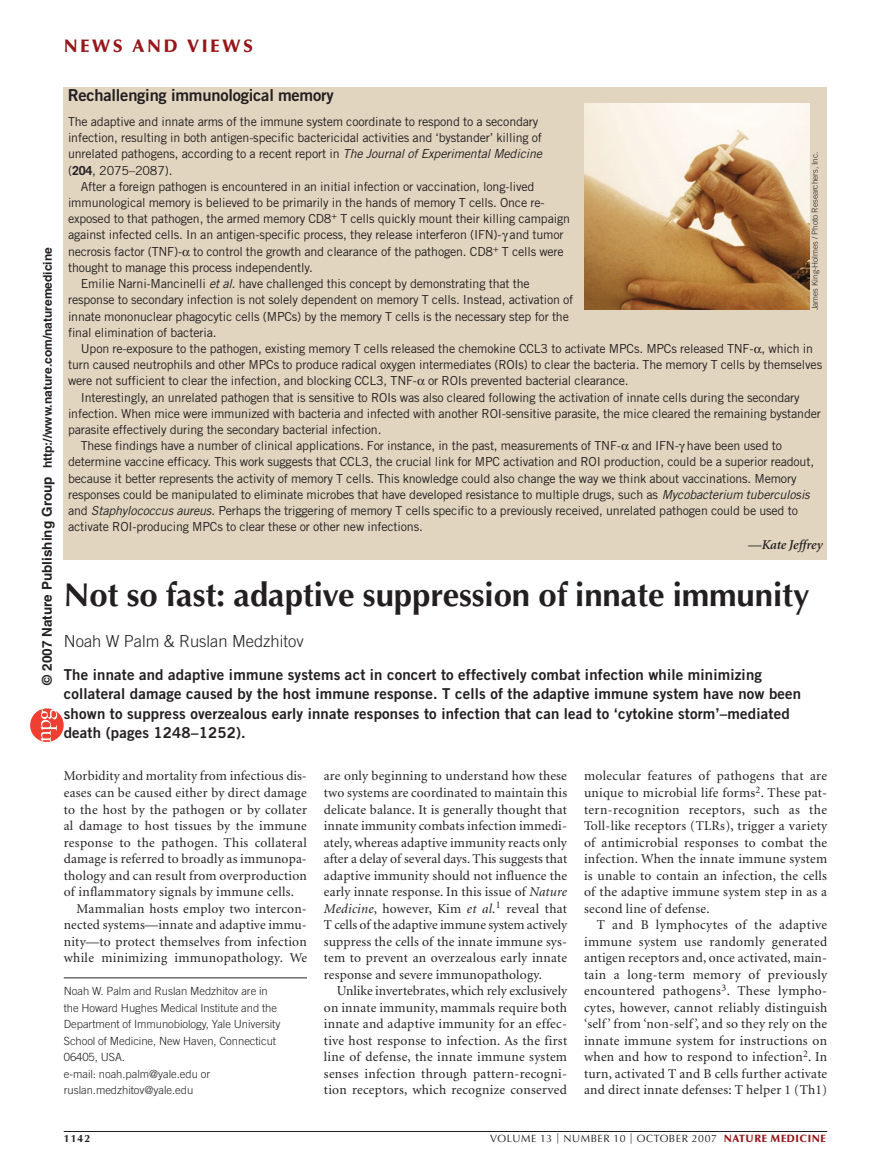
<style>
.page{position:relative;width:891px;height:1175px;background:#fff}
.page>*{position:absolute;margin:0;border:0;box-sizing:border-box;transform-origin:0 0}
.t1{font:700 33px "Optima";letter-spacing:-.005em;color:#231f20}
.t2{font:900 18px "Optima";letter-spacing:.15em;color:#961619}
.t3{font:16.5px "Trade Gothic Bold Two";letter-spacing:-.015em;color:#231f20}
.t4{font:300 16.5px "Trade Gothic";color:#231f20}
.t5{font:15px/19.5px "Trade Gothic Bold Two";letter-spacing:.01em;color:#231f20}
.t6{font:13.5px/16.5px "Minion";letter-spacing:.015em;color:#231f20;text-align:justify}
.t7{font:italic 600 13.5px "Minion";letter-spacing:-.005em;color:#231f20}
.t8{font:12.45px/16.2px "Trade Gothic";letter-spacing:-.015em;color:#231f20}
.t9{font:12px "Helvetica Bold 2";color:#231f1f}
.t10{font:300 11.25px/16.5px "Trade Gothic";letter-spacing:-.005em;color:#231f20}
.t11{font:10.5px "Optima";letter-spacing:.05em;color:#231f20}
.t12{font:700 10.5px "Optima";color:#231f20}
.t13{font:300 8.25px "Trade Gothic";letter-spacing:-.005em;color:#231f20}
.s1{font-size:13.5px}
.s2{font-family:"Helvetica";font-weight:700;font-size:13.5px}
.s3{font-style:italic}
.s4{font-weight:700}
.s5{font-weight:900;color:#961619}
</style>
<div class="page">
<hr style="left:64px;top:1131px;width:763px;height:1px;background:#231f20">
<hr style="left:64px;top:977px;width:243px;height:1px;background:#231f20">
<div style="left:64px;top:87px;width:763px;height:472px;background:#e2d5c0"></div>
<img style="left:584px;top:104px;width:226px;height:206px">
<svg style="left:30px;top:708px;width:34px;height:34px"></svg>
<h2 class="t2" style="left:64px;top:35px;width:191px">NEWS AND VIEWS</h2>
<p class="t9" style="left:40px;top:685px;width:439px;rotate:-90deg"><span class="s1">© 200</span><span class="s2">7</span> <span class="s1">Nature Publishing Group</span> http://www.nature.com/naturemedicine</p>
<h3 class="t3" style="left:68px;top:84px;width:268px">Rechallenging immunological memory</h3>
<p class="t8" style="left:68px;top:113px;width:476px">The adaptive and innate arms of the immune system coordinate to respond to a secondary infection, resulting in both antigen-specific bactericidal activities and ‘bystander’ killing of unrelated pathogens, according to a recent report in <span class="s3">The Journal of Experimental Medicine </span>(<span class="s4">204</span>, 2075–2087).</p>
<p class="t8" style="left:81px;top:178px;width:455px">After a foreign pathogen is encountered in an initial infection or vaccination, long-lived</p>
<p class="t8" style="left:68px;top:194px;width:478px">immunological memory is believed to be primarily in the hands of memory T cells. Once re-</p>
<p class="t8" style="left:68px;top:211px;width:503px">exposed to that pathogen, the armed memory CD8<sup>+</sup> T cells quickly mount their killing campaign</p>
<p class="t8" style="left:68px;top:227px;width:497px">against infected cells. In an antigen-specific process, they release interferon (IFN)- and tumor</p>
<p class="t8" style="left:68px;top:243px;width:497px">necrosis factor (TNF)- to control the growth and clearance of the pathogen. CD8<sup>+</sup> T cells were</p>
<p class="t8" style="left:68px;top:259px;width:246px">thought to manage this process independently.</p>
<p class="t8" style="left:81px;top:275px;width:450px">Emilie Narni-Mancinelli <span class="s3">et al</span>. have challenged this concept by demonstrating that the</p>
<p class="t8" style="left:68px;top:292px;width:507px">response to secondary infection is not solely dependent on memory T cells. Instead, activation of</p>
<p class="t8" style="left:68px;top:308px;width:502px">innate mononuclear phagocytic cells (MPCs) by the memory T cells is the necessary step for the</p>
<p class="t8" style="left:68px;top:324px;width:150px">final elimination of bacteria.</p>
<p class="t8" style="left:81px;top:340px;width:734px">Upon re-exposure to the pathogen, existing memory T cells released the chemokine CCL3 to activate MPCs. MPCs released TNF- , which in</p>
<p class="t8" style="left:68px;top:356px;width:756px">turn caused neutrophils and other MPCs to produce radical oxygen intermediates (ROIs) to clear the bacteria. The memory T cells by themselves</p>
<p class="t8" style="left:68px;top:373px;width:562px">were not sufficient to clear the infection, and blocking CCL3, TNF- or ROIs prevented bacterial clearance.</p>
<p class="t8" style="left:81px;top:389px;width:720px">Interestingly, an unrelated pathogen that is sensitive to ROIs was also cleared following the activation of innate cells during the secondary</p>
<p class="t8" style="left:68px;top:405px;width:754px">infection. When mice were immunized with bacteria and infected with another ROI-sensitive parasite, the mice cleared the remaining bystander</p>
<p class="t8" style="left:68px;top:421px;width:315px">parasite effectively during the secondary bacterial infection.</p>
<p class="t8" style="left:81px;top:437px;width:703px">These findings have a number of clinical applications. For instance, in the past, measurements of TNF- and IFN- have been used to</p>
<p class="t8" style="left:68px;top:454px;width:748px">determine vaccine efficacy. This work suggests that CCL3, the crucial link for MPC activation and ROI production, could be a superior readout,</p>
<p class="t8" style="left:68px;top:470px;width:730px">because it better represents the activity of memory T cells. This knowledge could also change the way we think about vaccinations. Memory</p>
<p class="t8" style="left:68px;top:486px;width:743px">responses could be manipulated to eliminate microbes that have developed resistance to multiple drugs, such as <span class="s3">Mycobacterium tuberculosis</span></p>
<p class="t8" style="left:68px;top:502px;width:731px">and <span class="s3">Staphylococcus aureus</span>. Perhaps the triggering of memory T cells specific to a previously received, unrelated pathogen could be used to</p>
<p class="t8" style="left:68px;top:518px;width:356px">activate ROI-producing MPCs to clear these or other new infections.</p>
<p class="t7" style="left:748px;top:538px;width:76px">—Kate Jeffrey</p>
<p class="t13" style="left:810px;top:310px;width:160px;rotate:-90deg">James King-Holmes / Photo Researchers, Inc.</p>
<h1 class="t1" style="left:64px;top:576px;width:747px">Not so fast: adaptive suppression of innate immunity</h1>
<h3 class="t4" style="left:64px;top:631px;width:241px">Noah W Palm &amp; Ruslan Medzhitov</h3>
<p class="t5" style="left:64px;top:664px;width:739px">The innate and adaptive immune systems act in concert to effectively combat infection while minimizing collateral damage caused by the host immune response. T cells of the adaptive immune system have now been shown to suppress overzealous early innate responses to infection that can lead to ‘cytokine storm’–mediated death (pages 1248–1252).</p>
<p class="t6" style="left:64px;top:768px;width:245px">Morbidity and mortality from infectious dis-</p>
<p class="t6" style="left:64px;top:785px;width:244px">eases can be caused either by direct damage</p>
<p class="t6" style="left:64px;top:801px;width:245px">to the host by the pathogen or by collater</p>
<p class="t6" style="left:64px;top:818px;width:244px">al damage to host tissues by the immune</p>
<p class="t6" style="left:64px;top:834px;width:245px">response to the pathogen. This collateral</p>
<p class="t6" style="left:64px;top:851px;width:245px">damage is referred to broadly as immunopa-</p>
<p class="t6" style="left:64px;top:867px;width:245px">thology and can result from overproduction</p>
<p class="t6" style="left:64px;top:884px;width:232px">of inflammatory signals by immune cells.</p>
<p class="t6" style="left:77px;top:900px;width:232px">Mammalian hosts employ two intercon-</p>
<p class="t6" style="left:64px;top:917px;width:245px">nected systems—innate and adaptive immu-</p>
<p class="t6" style="left:64px;top:933px;width:244px">nity—to protect themselves from infection</p>
<p class="t6" style="left:64px;top:950px;width:245px">while minimizing immunopathology. We</p>
<p class="t10" style="left:64px;top:982px;width:218px">Noah W. Palm and Ruslan Medzhitov are in the Howard Hughes Medical Institute and the Department of Immunobiology, Yale University School of Medicine, New Haven, Connecticut 06405, USA.<br>e-mail: noah.palm@yale.edu or ruslan.medzhitov@yale.edu</p>
<p class="t6" style="left:324px;top:768px;width:245px">are only beginning to understand how these two systems are coordinated to maintain this delicate balance. It is generally thought that innate immunity combats infection immedi&shy;ately, whereas adaptive immunity reacts only after a delay of several days. This suggests that adaptive immunity should not influence the early innate response. In this issue of <span class="s3">Nature Medicine</span>, however, Kim <span class="s3">et al.</span><sup>1</sup> reveal that T cells of the adaptive immune system actively suppress the cells of the innate immune sys&shy;tem to prevent an overzealous early innate response and severe immunopathology.</p>
<p class="t6" style="left:324px;top:983px;width:245px;text-indent:13px">Unlike invertebrates, which rely exclusively on innate immunity, mammals require both innate and adaptive immunity for an effec&shy;tive host response to infection. As the first line of defense, the innate immune system senses infection through pattern-recogni&shy;tion receptors, which recognize conserved</p>
<p class="t6" style="left:584px;top:768px;width:245px">molecular features of pathogens that are unique to microbial life forms<sup>2</sup>. These pat&shy;tern-recognition receptors, such as the Toll-like receptors (TLRs), trigger a variety of antimicrobial responses to combat the infection. When the innate immune system is unable to contain an infection, the cells of the adaptive immune system step in as a second line of defense.</p>
<p class="t6" style="left:584px;top:917px;width:245px;text-indent:13px">T and B lymphocytes of the adaptive immune system use randomly generated antigen receptors and, once activated, main&shy;tain a long-term memory of previously encountered pathogens<sup>3</sup>. These lympho&shy;cytes, however, cannot reliably distinguish ‘self’ from ‘non-self’, and so they rely on the innate immune system for instructions on when and how to respond to infection<sup>2</sup>. In turn, activated T and B cells further activate and direct innate defenses: T helper 1 (Th1)</p>
<p class="t12" style="left:64px;top:1132px;width:28px">1142</p>
<p class="t11" style="left:490px;top:1132px;width:337px">VOLUME 13 | NUMBER 10 | OCTOBER 2007 <span class="s5">NATURE MEDICINE</span></p>
</div>
